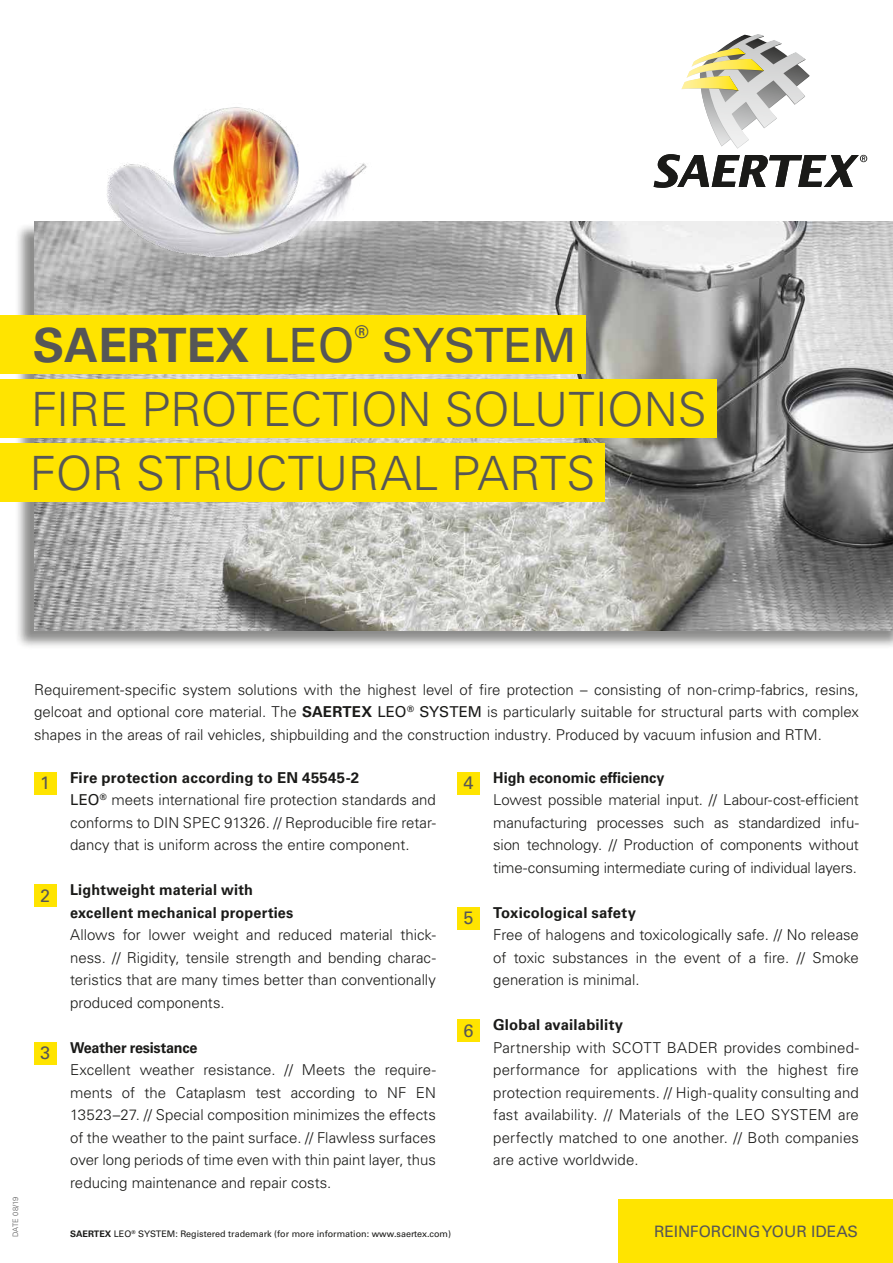
<style>
.page{position:relative;width:893px;height:1263px;background:#fff}
.page>*{position:absolute;margin:0;border:0;box-sizing:border-box;transform-origin:0 0}
.t1{font:300 47.25px/63.9px "Univers LT Pro 45";letter-spacing:-.005em;color:#565656}
.t2{font:700 47.25px "Univers LT Pro 65";color:#565656}
.t3{font:47.25px "Univers LT Pro 55 Roman";color:#565656}
.t4{font:700 17.55px "Univers LT Pro 65";color:#565656}
.t5{font:15.75px "Univers LT Pro 55 Roman";color:#565656}
.t6{font:300 15px/22.5px "Univers LT Pro 45";color:#1a1a18;text-align:justify}
.t7{font:700 15px/22.5px "Univers LT Pro 65";letter-spacing:.01em;color:#1a1a18;scale:.96 1}
.t8{font:700 15px "Univers LT Pro 65";letter-spacing:.01em;color:#1a1a18}
.t9{font:700 15px "Univers LT Pro 65";letter-spacing:-.015em;color:#1a1a18;scale:.96 1}
.t10{font:9px "Univers LT Pro 55 Roman";color:#1a1a18}
.t11{font:300 7.5px "Univers LT Pro 45";letter-spacing:-.03em;color:#565656}
.s1{font-family:"Univers LT Pro 55 Roman";font-weight:400}
.s2{font-family:"Univers LT Pro 65";font-weight:700}
.s3{font-family:"Univers LT Pro 55 Roman";font-weight:400;font-size:18px;color:#565656}
</style>
<div class="page">
<div style="left:15px;top:223px;width:878px;height:427px;background:#1a1a18;opacity:.5"></div>
<img style="left:34px;top:221px;width:859px;height:409px">
<img style="left:97px;top:107px;width:289px;height:182px">
<div style="left:619px;top:1199px;width:274px;height:64px;background:#ffe400"></div>
<svg style="left:654px;top:34px;width:213px;height:154px"></svg>
<div style="left:34px;top:772px;width:23px;height:22px;background:#ffe400"></div>
<div style="left:34px;top:884px;width:23px;height:23px;background:#ffe400"></div>
<div style="left:34px;top:1042px;width:23px;height:22px;background:#ffe400"></div>
<div style="left:457px;top:772px;width:23px;height:22px;background:#ffe400"></div>
<div style="left:457px;top:907px;width:23px;height:22px;background:#ffe400"></div>
<div style="left:457px;top:1019px;width:23px;height:23px;background:#ffe400"></div>
<div style="left:0;top:315px;width:586px;height:58px;background:#ffe400"></div>
<div style="left:0;top:380px;width:716px;height:58px;background:#ffe400"></div>
<div style="left:0;top:444px;width:604px;height:58px;background:#ffe400"></div>
<h1 class="t2" style="left:33px;top:317px;width:323px">SAERTEX <span class="s1">LEO</span></h1>
<p class="t4" style="left:355px;top:321px;width:15px">®</p>
<h1 class="t3" style="left:382px;top:316px;width:197px">SYSTEM</h1>
<h1 class="t1" style="left:30px;top:377px;width:678px">FIRE PROTECTION SOLUTIONS<br>FOR STRUCTURAL PARTS</h1>
<p class="t11" style="left:11px;top:1237px;width:42px;rotate:-90deg">DATE 08/19</p>
<p class="t6" style="left:34px;top:678px;width:826px">Requirement-specific system solutions with the highest level of fire protection – consisting of non-crimp-fabrics, resins, gelcoat and optional core material. The <span class="s2">SAERTEX</span> <span class="s1">LEO</span><sup>®</sup> <span class="s1">SYSTEM</span> is particularly suitable for structural parts with complex shapes in the areas of rail vehicles, shipbuilding and the construction industry. Produced by vacuum infusion and RTM.</p>
<p class="t8" style="left:40px;top:769px;width:320px"><span class="s3">1</span> Fire protection according to EN 45545-2</p>
<p class="t6" style="left:70px;top:789px;width:367px"><span class="s1">LEO</span><sup>®</sup> meets international fire protection standards and conforms to DIN SPEC 91326. // Reproducible fire retar&shy;dancy that is uniform across the entire component.</p>
<p class="t7" style="left:70px;top:879px;width:234px;text-indent:-30px"><span class="s3">2</span> Lightweight material with excellent mechanical properties</p>
<p class="t6" style="left:70px;top:924px;width:367px">Allows for lower weight and reduced material thick&shy;ness. // Rigidity, tensile strength and bending charac&shy;teristics that are many times better than conventionally produced components.</p>
<p class="t9" style="left:40px;top:1039px;width:165px"><span class="s3">3</span> Weather resistance</p>
<p class="t6" style="left:70px;top:1059px;width:367px">Excellent weather resistance. // Meets the require&shy;ments of the Cataplasm test according to NF EN 13523–27. // Special composition minimizes the effects of the weather to the paint surface. // Flawless surfaces over long periods of time even with thin paint layer, thus reducing maintenance and repair costs.</p>
<p class="t7" style="left:463px;top:766px;width:211px"><span class="s3">4</span> High economic efficiency</p>
<p class="t6" style="left:493px;top:789px;width:367px">Lowest possible material input. // Labour-cost-efficient manufacturing processes such as standardized infu&shy;sion technology. // Production of components without time-consuming intermediate curing of individual layers.</p>
<p class="t8" style="left:463px;top:904px;width:174px"><span class="s3">5</span> Toxicological safety</p>
<p class="t6" style="left:493px;top:924px;width:367px">Free of halogens and toxicologically safe. // No release of toxic substances in the event of a fire. // Smoke generation is minimal.</p>
<p class="t8" style="left:463px;top:1016px;width:161px"><span class="s3">6</span> Global availability</p>
<p class="t6" style="left:493px;top:1036px;width:367px">Partnership with SCOTT BADER provides combined&shy;performance for applications with the highest fire protection requirements. // High-quality consulting and fast availability. // Materials of the LEO SYSTEM are perfectly matched to one another. // Both companies are active worldwide.</p>
<p class="t10" style="left:70px;top:1228px;width:382px"><span class="s2">SAERTEX</span> LEO<sup>®</sup> SYSTEM: Registered trademark (for more information: www.saertex.com)</p>
<p class="t5" style="left:654px;top:1222px;width:205px">REINFORCING YOUR IDEAS</p>
</div>
